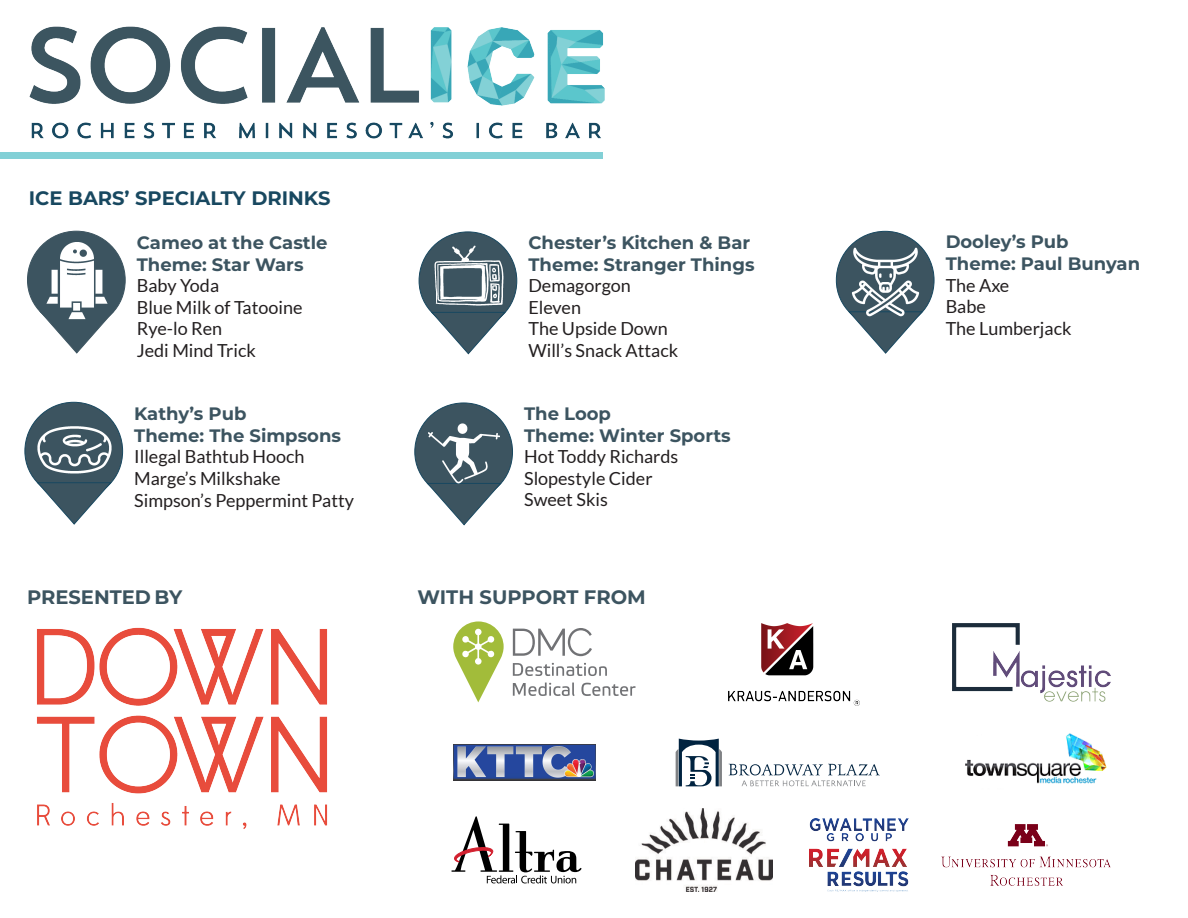
<style>
.page{position:relative;width:1188px;height:918px;background:#fff}
.page>*{position:absolute;margin:0;border:0;box-sizing:border-box;transform-origin:0 0}
.t1{font:700 19.5px "Montserrat";color:#3c5460}
.t2{font:700 19.5px "Montserrat";color:#184860}
.t3{font:18px "Lato";color:#231f20}
.t4{font:700 18px/21.6px "Montserrat";color:#3c5460}
.s1{font-family:"Lato";font-weight:400;color:#231f20}
</style>
<div class="page">
<img style="left:29px;top:26px;width:576px;height:216px">
<div style="left:415px;top:403px;width:98px;height:96px;background:#3c5460;border-radius:50%"></div>
<svg style="left:442px;top:501px;width:44px;height:25px"></svg>
<div style="left:27px;top:231px;width:98px;height:96px;background:#3c5460;border-radius:50%"></div>
<svg style="left:57px;top:331px;width:40px;height:23px"></svg>
<div style="left:836px;top:231px;width:98px;height:97px;background:#3c5460;border-radius:50%"></div>
<svg style="left:864px;top:330px;width:43px;height:24px"></svg>
<div style="left:0;top:152px;width:603px;height:7px;background:#82d0d6"></div>
<img style="left:37px;top:627px;width:291px;height:202px">
<svg style="left:449px;top:333px;width:38px;height:22px"></svg>
<svg style="left:25px;top:402px;width:98px;height:96px"></svg>
<svg style="left:55px;top:503px;width:39px;height:22px"></svg>
<svg style="left:513px;top:628px;width:79px;height:28px"></svg>
<svg style="left:453px;top:621px;width:51px;height:81px"></svg>
<svg style="left:513px;top:663px;width:94px;height:13px"></svg>
<svg style="left:513px;top:683px;width:62px;height:13px"></svg>
<svg style="left:581px;top:683px;width:54px;height:13px"></svg>
<img style="left:729px;top:623px;width:130px;height:82px">
<svg style="left:676px;top:739px;width:46px;height:47px"></svg>
<svg style="left:729px;top:764px;width:151px;height:22px"></svg>
<img style="left:952px;top:623px;width:159px;height:79px">
<img style="left:453px;top:745px;width:142px;height:35px">
<img style="left:965px;top:733px;width:142px;height:51px">
<svg style="left:451px;top:816px;width:130px;height:67px"></svg>
<img style="left:635px;top:809px;width:137px;height:82px">
<img style="left:810px;top:819px;width:99px;height:72px">
<img style="left:942px;top:825px;width:169px;height:61px">
<img style="left:32px;top:242px;width:89px;height:89px">
<img style="left:418px;top:231px;width:102px;height:102px">
<img style="left:844px;top:246px;width:83px;height:84px">
<img style="left:29px;top:411px;width:92px;height:92px">
<img style="left:422px;top:417px;width:84px;height:84px">
<p class="t2" style="left:29px;top:184px;width:303px">ICE BARS’ SPECIALTY DRINKS</p>
<p class="t4" style="left:137px;top:231px;width:192px">Cameo at the Castle<br>Theme: Star Wars<br><span class="s1">Baby Yoda</span></p>
<p class="t3" style="left:137px;top:297px;width:167px">Blue Milk of Tatooine</p>
<p class="t3" style="left:137px;top:319px;width:87px">Rye-lo Ren</p>
<p class="t3" style="left:137px;top:340px;width:121px">Jedi Mind Trick</p>
<p class="t4" style="left:134px;top:402px;width:208px">Kathy’s Pub<br>Theme: The Simpsons</p>
<p class="t3" style="left:134px;top:447px;width:172px">Illegal Bathtub Hooch</p>
<p class="t3" style="left:134px;top:468px;width:148px">Marge’s Milkshake</p>
<p class="t3" style="left:134px;top:490px;width:221px">Simpson’s Peppermint Patty</p>
<p class="t4" style="left:528px;top:231px;width:228px">Chester’s Kitchen &amp; Bar<br>Theme: Stranger Things</p>
<p class="t3" style="left:528px;top:276px;width:104px">Demagorgon</p>
<p class="t3" style="left:528px;top:297px;width:54px">Eleven</p>
<p class="t3" style="left:528px;top:319px;width:141px">The Upside Down</p>
<p class="t3" style="left:528px;top:340px;width:151px">Will’s Snack Attack</p>
<p class="t4" style="left:524px;top:402px;width:208px">The Loop<br>Theme: Winter Sports</p>
<p class="t3" style="left:524px;top:447px;width:156px">Hot Toddy Richards</p>
<p class="t3" style="left:524px;top:468px;width:130px">Slopestyle Cider</p>
<p class="t3" style="left:524px;top:490px;width:85px">Sweet Skis</p>
<p class="t1" style="left:27px;top:583px;width:157px">PRESENTED BY</p>
<p class="t1" style="left:418px;top:583px;width:230px">WITH SUPPORT FROM</p>
<p class="t4" style="left:946px;top:230px;width:196px">Dooley’s Pub<br>Theme: Paul Bunyan</p>
<p class="t3" style="left:946px;top:275px;width:65px">The Axe</p>
<p class="t3" style="left:946px;top:297px;width:42px">Babe</p>
<p class="t3" style="left:946px;top:318px;width:127px">The Lumberjack</p>
</div>
